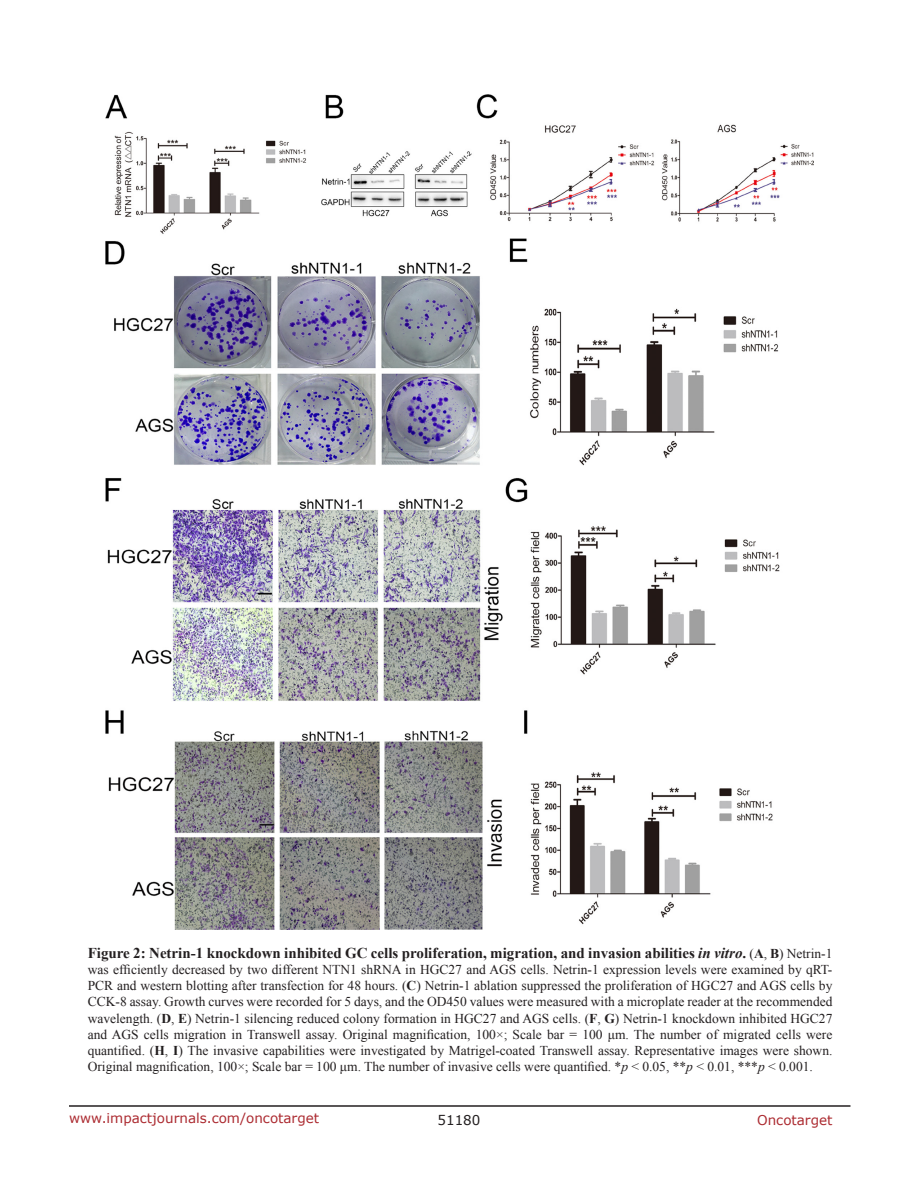
<style>
.page{position:relative;width:918px;height:1188px;background:#fff}
.page>*{position:absolute;margin:0;border:0;box-sizing:border-box;transform-origin:0 0}
.FigureText{font:700 15px "Times New Roman";color:#231f20}
.FigureText-2{font:13.5px/16.2px "Times New Roman";color:#231f20;text-align:justify}
.t1{font:13.5px "Verdana";color:#ac2b31}
.t2{font:13.5px "Verdana";color:#231f20}
.s1{font-style:italic}
.s2{font-weight:400;font-size:13.5px}
.s3{font-size:13.5px}
.s4{font-weight:700}
</style>
<div class="page">
<hr style="left:69px;top:1105px;width:781px;height:2px;background:#231f20">
<img style="left:106px;top:94px;width:708px;height:836px">
<p class="FigureText" style="left:88px;top:942px;width:746px">Figure 2: Netrin-1 knockdown inhibited GC cells proliferation, migration, and invasion abilities <span class="s1">in vitro</span>. <span class="s2">(</span><span class="s3">A</span><span class="s2">,</span> <span class="s3">B</span><span class="s2">) Netrin-1</span></p>
<p class="FigureText-2" style="left:88px;top:961px;width:746px">was efficiently decreased by two different NTN1 shRNA in HGC27 and AGS cells. Netrin-1 expression levels were examined by qRT-PCR and western blotting after transfection for 48 hours. (<span class="s4">C</span>) Netrin-1 ablation suppressed the proliferation of HGC27 and AGS cells by CCK-8 assay. Growth curves were recorded for 5 days, and the OD450 values were measured with a microplate reader at the recommended wavelength. (<span class="s4">D</span>, <span class="s4">E</span>) Netrin-1 silencing reduced colony formation in HGC27 and AGS cells. (<span class="s4">F</span>, <span class="s4">G</span>) Netrin-1 knockdown inhibited HGC27 and AGS cells migration in Transwell assay. Original magnification, 100×; Scale bar = 100 μm. The number of migrated cells were quantified. (<span class="s4">H</span>, <span class="s4">I</span>) The invasive capabilities were investigated by Matrigel-coated Transwell assay. Representative images were shown.<br>Original magnification, 100×; Scale bar = 100 μm. The number of invasive cells were quantified. *<span class="s1">p</span> &lt; 0.05, **<span class="s1">p</span> &lt; 0.01, ***<span class="s1">p</span> &lt; 0.001.</p>
<p class="t1" style="left:69px;top:1109px;width:252px">www.impactjournals.com/oncotarget</p>
<p class="t2" style="left:438px;top:1111px;width:44px">51180</p>
<p class="t1" style="left:757px;top:1111px;width:77px">Oncotarget</p>
</div>
